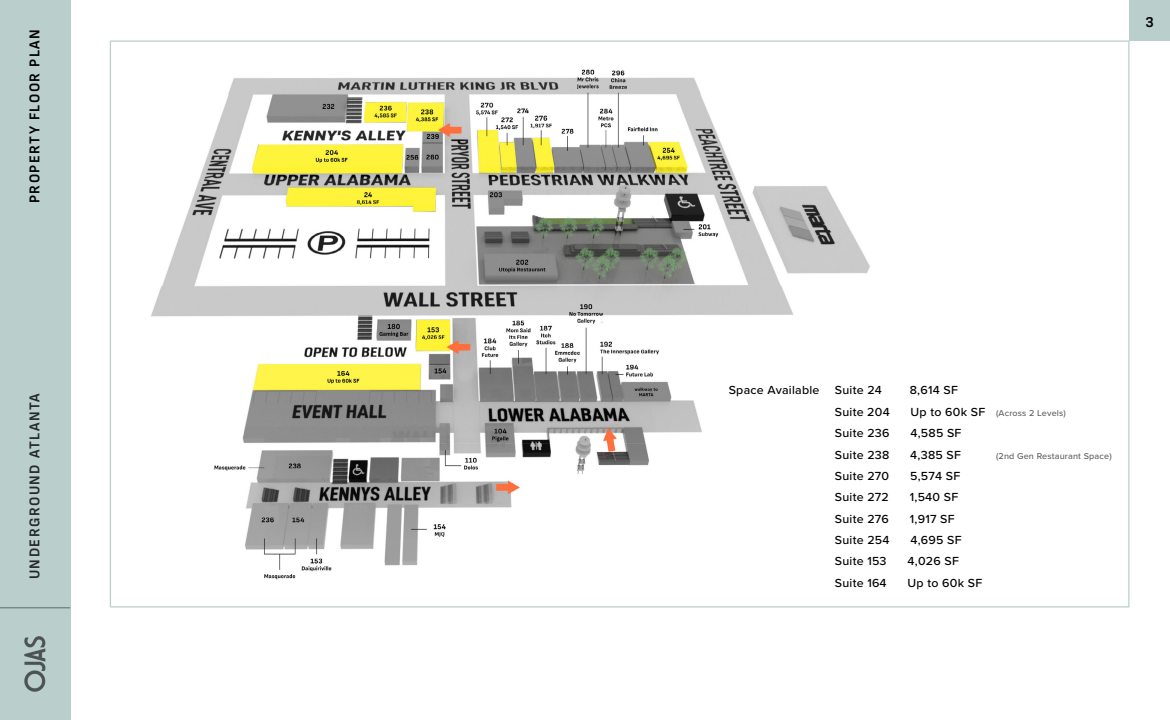
<style>
.page{position:relative;width:1170px;height:720px;background:#fff}
.page>*{position:absolute;margin:0;border:0;box-sizing:border-box;transform-origin:0 0}
.t1{font:semi-condensed 15px "Sofia Sans";letter-spacing:.1em;color:#000}
.t2{font:15px "Sofia Sans";color:#000}
.t3{font:500 12.12px "Proxima Nova";letter-spacing:.02em;color:#000}
.t4{font:500 8.88px "Proxima Nova";letter-spacing:.02em;color:#63605e}
</style>
<div class="page">
<div style="left:0;top:0;width:70px;height:720px;background:#bacecc"></div>
<div style="left:1129px;top:0;width:41px;height:41px;background:#bacecc"></div>
<img style="left:24px;top:636px;width:22px;height:55px">
<hr style="left:0;top:608px;width:70px;height:1px;background:#000101">
<img style="left:151px;top:69px;width:719px;height:511px">
<div style="left:687px;top:451px;width:202px;height:141px;background:#fff"></div>
<p class="t1" style="left:26px;top:203px;width:175px;rotate:-90deg">PROPERTY FLOOR PLAN</p>
<p class="t1" style="left:26px;top:579px;width:188px;rotate:-90deg">UNDERGROUND ATLANTA</p>
<p class="t2" style="left:1146px;top:13px;width:10px">3</p>
<p class="t3" style="left:729px;top:381px;width:92px">Space Available</p>
<p class="t3" style="left:835px;top:381px;width:49px">Suite 24</p>
<p class="t3" style="left:910px;top:381px;width:50px">8,614 SF</p>
<p class="t3" style="left:835px;top:403px;width:56px">Suite 204</p>
<p class="t3" style="left:911px;top:403px;width:76px">Up to 60k SF</p>
<p class="t3" style="left:835px;top:424px;width:56px">Suite 236</p>
<p class="t3" style="left:910px;top:424px;width:53px">4,585 SF</p>
<p class="t3" style="left:835px;top:445px;width:56px">Suite 238</p>
<p class="t3" style="left:910px;top:445px;width:52px">4,385 SF</p>
<p class="t3" style="left:835px;top:467px;width:56px">Suite 270</p>
<p class="t3" style="left:910px;top:467px;width:52px">5,574 SF</p>
<p class="t3" style="left:835px;top:488px;width:56px">Suite 272</p>
<p class="t3" style="left:910px;top:488px;width:50px">1,540 SF</p>
<p class="t3" style="left:835px;top:510px;width:56px">Suite 276</p>
<p class="t3" style="left:910px;top:510px;width:46px">1,917 SF</p>
<p class="t3" style="left:835px;top:531px;width:56px">Suite 254</p>
<p class="t3" style="left:910px;top:531px;width:53px">4,695 SF</p>
<p class="t3" style="left:835px;top:552px;width:53px">Suite 153</p>
<p class="t3" style="left:908px;top:552px;width:53px">4,026 SF</p>
<p class="t3" style="left:835px;top:574px;width:53px">Suite 164</p>
<p class="t3" style="left:908px;top:574px;width:76px">Up to 60k SF</p>
<p class="t4" style="left:996px;top:406px;width:71px">(Across 2 Levels)</p>
<p class="t4" style="left:996px;top:449px;width:117px">(2nd Gen Restaurant Space)</p>
</div>
